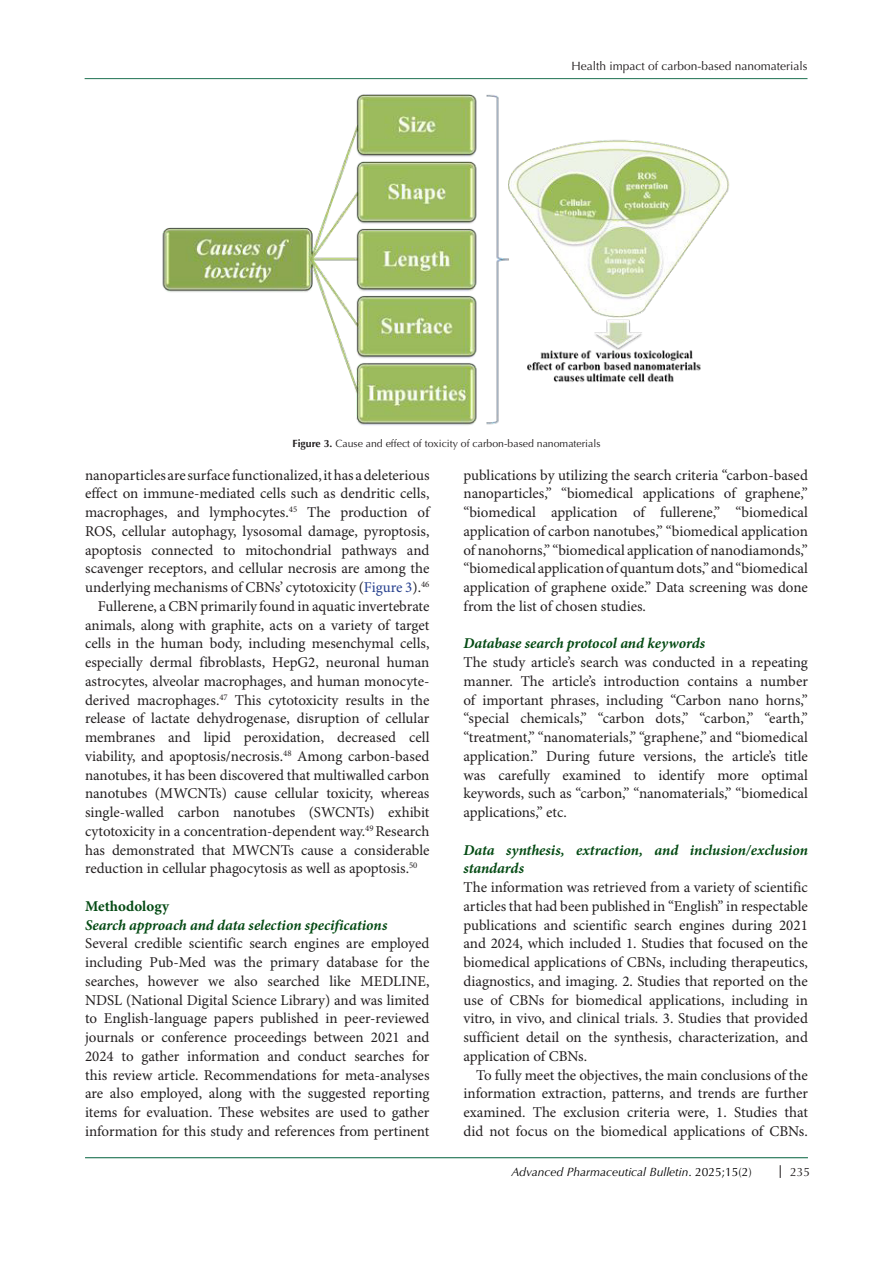
<style>
.page{position:relative;width:893px;height:1263px;background:#fff}
.page>*{position:absolute;margin:0;border:0;box-sizing:border-box;transform-origin:0 0}
.t1{font:15px/18.8px "Minion Pro";letter-spacing:-.005em;color:#231f20;text-align:justify}
.t2{font:italic 700 15px/18.8px "Minion Pro";letter-spacing:-.005em;color:#054b14}
.t3{font:700 15px "Minion Pro";letter-spacing:.005em;color:#054b14}
.t4{font:12px "Optima LT Std";color:#231f20}
.t5{font:italic 12px "Optima LT Std";color:#000}
.t6{font:10.5px "Optima LT Std";color:#231f20}
.s1{font-weight:700}
.s2{color:#253f8e}
.s3{font-style:normal}
</style>
<div class="page">
<svg style="left:780px;top:1165px;width:1px;height:13px"></svg>
<hr style="left:85px;top:1157px;width:723px;height:1px;background:#1e7252">
<hr style="left:85px;top:78px;width:722px;height:1px;background:#1e7252">
<img style="left:162px;top:94px;width:567px;height:331px">
<p class="t4" style="left:571px;top:59px;width:238px">Health impact of carbon-based nanomaterials</p>
<p class="t6" style="left:293px;top:438px;width:309px"><span class="s1">Figure 3.</span> Cause and effect of toxicity of carbon-based nanomaterials</p>
<p class="t1" style="left:85px;top:466px;width:346px">nanoparticles are surface functionalized, it has a deleterious effect on immune-mediated cells such as dendritic cells, macrophages, and lymphocytes.<sup>45</sup> The production of ROS, cellular autophagy, lysosomal damage, pyroptosis, apoptosis connected to mitochondrial pathways and scavenger receptors, and cellular necrosis are among the underlying mechanisms of CBNs’ cytotoxicity (<span class="s2">Figure 3</span>).<sup>46</sup></p>
<p class="t1" style="left:85px;top:597px;width:346px;text-indent:13px">Fullerene, a CBN primarily found in aquatic invertebrate animals, along with graphite, acts on a variety of target cells in the human body, including mesenchymal cells, especially dermal fibroblasts, HepG2, neuronal human astrocytes, alveolar macrophages, and human monocyte&shy;derived macrophages.<sup>47</sup> This cytotoxicity results in the release of lactate dehydrogenase, disruption of cellular membranes and lipid peroxidation, decreased cell viability, and apoptosis/necrosis.<sup>48</sup> Among carbon-based nanotubes, it has been discovered that multiwalled carbon nanotubes (MWCNTs) cause cellular toxicity, whereas single-walled carbon nanotubes (SWCNTs) exhibit cytotoxicity in a concentration-dependent way.<sup>49</sup> Research has demonstrated that MWCNTs cause a considerable reduction in cellular phagocytosis as well as apoptosis.<sup>50</sup></p>
<p class="t3" style="left:85px;top:895px;width:86px">Methodology</p>
<p class="t2" style="left:85px;top:915px;width:304px">Search approach and data selection specifications</p>
<p class="t1" style="left:85px;top:935px;width:346px">Several credible scientific search engines are employed including Pub-Med was the primary database for the searches, however we also searched like MEDLINE, NDSL (National Digital Science Library) and was limited to English-language papers published in peer-reviewed journals or conference proceedings between 2021 and 2024 to gather information and conduct searches for this review article. Recommendations for meta-analyses are also employed, along with the suggested reporting items for evaluation. These websites are used to gather information for this study and references from pertinent</p>
<p class="t1" style="left:463px;top:466px;width:346px">publications by utilizing the search criteria “carbon-based nanoparticles,” “biomedical applications of graphene,” “biomedical application of fullerene,” “biomedical application of carbon nanotubes,” “biomedical application of nanohorns,” “biomedical application of nanodiamonds,” “biomedical application of quantum dots,” and “biomedical application of graphene oxide.” Data screening was done from the list of chosen studies.</p>
<p class="t2" style="left:463px;top:634px;width:243px">Database search protocol and keywords</p>
<p class="t1" style="left:463px;top:653px;width:346px">The study article’s search was conducted in a repeating manner. The article’s introduction contains a number of important phrases, including “Carbon nano horns,” “special chemicals,” “carbon dots,” “carbon,” “earth,” “treatment,” “nanomaterials,” “graphene,” and “biomedical application.” During future versions, the article’s title was carefully examined to identify more optimal keywords, such as “carbon,” “nanomaterials,” “biomedical applications,” etc.</p>
<p class="t2" style="left:463px;top:840px;width:346px">Data synthesis, extraction, and inclusion/exclusion standards</p>
<p class="t1" style="left:463px;top:878px;width:346px">The information was retrieved from a variety of scientific articles that had been published in “English” in respectable publications and scientific search engines during 2021 and 2024, which included 1. Studies that focused on the biomedical applications of CBNs, including therapeutics, diagnostics, and imaging. 2. Studies that reported on the use of CBNs for biomedical applications, including in vitro, in vivo, and clinical trials. 3. Studies that provided sufficient detail on the synthesis, characterization, and application of CBNs.</p>
<p class="t1" style="left:463px;top:1066px;width:346px;text-indent:13px">To fully meet the objectives, the main conclusions of the information extraction, patterns, and trends are further examined. The exclusion criteria were, 1. Studies that did not focus on the biomedical applications of CBNs.</p>
<p class="t5" style="left:511px;top:1165px;width:242px">Advanced Pharmaceutical Bulletin<span class="s3">. 2025;15(2)</span></p>
<p class="t4" style="left:790px;top:1165px;width:22px">235</p>
</div>
